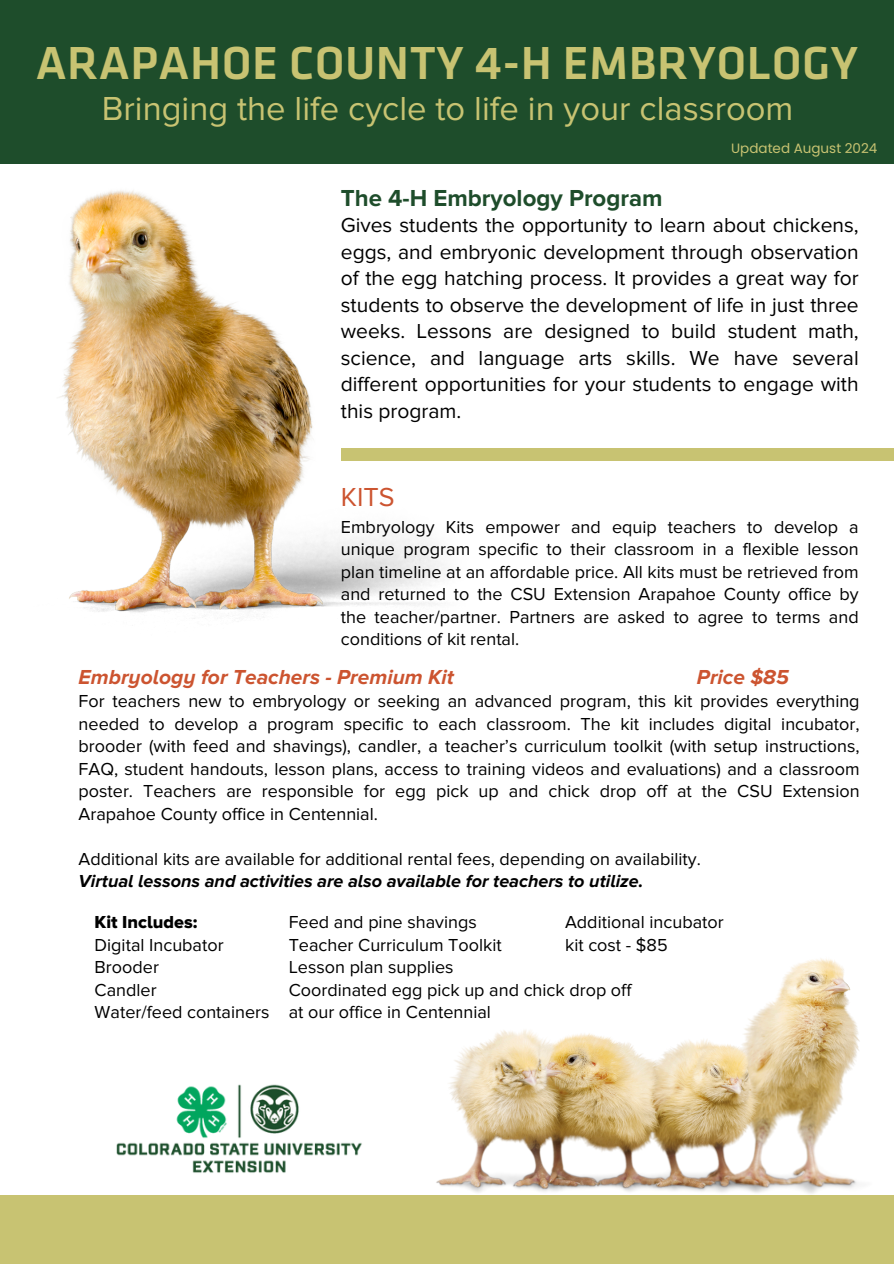
<style>
.page{position:relative;width:894px;height:1264px;background:#fff}
.page>*{position:absolute;margin:0;border:0;box-sizing:border-box;transform-origin:0 0}
.t1{font:500 48px "Klavika";letter-spacing:.01em;color:#c8c372}
.t2{font:34.5px "Proxima Nova";color:#c8c372}
.t3{font:27px "Proxima Nova";color:#cc5430}
.t4{font:700 24px "Proxima Nova";color:#1e4d2b}
.t5{font:21px/26.5px "Proxima Nova";color:#000;text-align:justify}
.t6{font:italic 700 21px "Proxima Nova A";color:#cc5430}
.t7{font:18px/22.5px "Proxima Nova";color:#000}
.t8{font:13.5px "Poppins";color:#c8c372}
.s1{font-family:"Proxima Nova A";font-weight:700;font-style:italic}
.s2{font-family:"Proxima Nova A Extrabld"}
</style>
<div class="page">
<div style="left:0;top:0;width:893px;height:164px;background:#1e4d2b"></div>
<div style="left:0;top:1195px;width:893px;height:68px;background:#c8c372"></div>
<div style="left:341px;top:449px;width:552px;height:11px;background:#c8c372"></div>
<img style="left:58px;top:190px;width:411px;height:429px">
<img style="left:436px;top:958px;width:424px;height:236px">
<img style="left:116px;top:1084px;width:246px;height:89px">
<h2 class="t1" style="left:36px;top:43px;width:823px">ARAPAHOE COUNTY 4-H EMBRYOLOGY</h2>
<p class="t2" style="left:102px;top:88px;width:693px">Bringing the life cycle to life in your classroom</p>
<h4 class="t8" style="left:731px;top:139px;width:148px">Updated August 2024</h4>
<p class="t4" style="left:341px;top:184px;width:323px">The 4-H Embryology Program</p>
<p class="t5" style="left:341px;top:212px;width:519px">Gives students the opportunity to learn about chickens, eggs, and embryonic development through observation of the egg hatching process. It provides a great way for students to observe the development of life in just three weeks. Lessons are designed to build student math, science, and language arts skills. We have several different opportunities for your students to engage with this program.</p>
<h1 class="t3" style="left:341px;top:481px;width:55px">KITS</h1>
<h1 class="t7" style="left:341px;top:516px;width:519px;text-align:justify">Embryology Kits empower and equip teachers to develop a unique program specific to their classroom in a flexible lesson plan timeline at an affordable price. All kits must be retrieved from and returned to the CSU Extension Arapahoe County office by the teacher/partner. Partners are asked to agree to terms and conditions of kit rental.</h1>
<h3 class="t6" style="left:79px;top:664px;width:377px">Embryology for Teachers - Premium Kit</h3>
<h3 class="t6" style="left:696px;top:664px;width:93px">Price $85</h3>
<h3 class="t7" style="left:79px;top:690px;width:782px;text-align:justify">For teachers new to embryology or seeking an advanced program, this kit provides everything needed to develop a program specific to each classroom. The kit includes digital incubator, brooder (with feed and shavings), candler, a teacher’s curriculum toolkit (with setup instructions, FAQ, student handouts, lesson plans, access to training videos and evaluations) and a classroom poster. Teachers are responsible for egg pick up and chick drop off at the CSU Extension Arapahoe County office in Centennial.</h3>
<p class="t7" style="left:79px;top:848px;width:623px">Additional kits are available for additional rental fees, depending on availability.<br><span class="s1">Virtual lessons and activities are also available for teachers to utilize.</span></p>
<p class="t7" style="left:288px;top:911px;width:344px">Feed and pine shavings<br>Teacher Curriculum Toolkit<br>Lesson plan supplies<br>Coordinated egg pick up and chick drop off at our office in Centennial</p>
<h4 class="t7" style="left:95px;top:911px;width:176px"><span class="s2">Kit Includes:<br></span>Digital Incubator<br>Brooder<br>Candler<br>Water/feed containers</h4>
<h4 class="t7" style="left:565px;top:911px;width:160px">Additional incubator kit cost - $85</h4>
</div>
